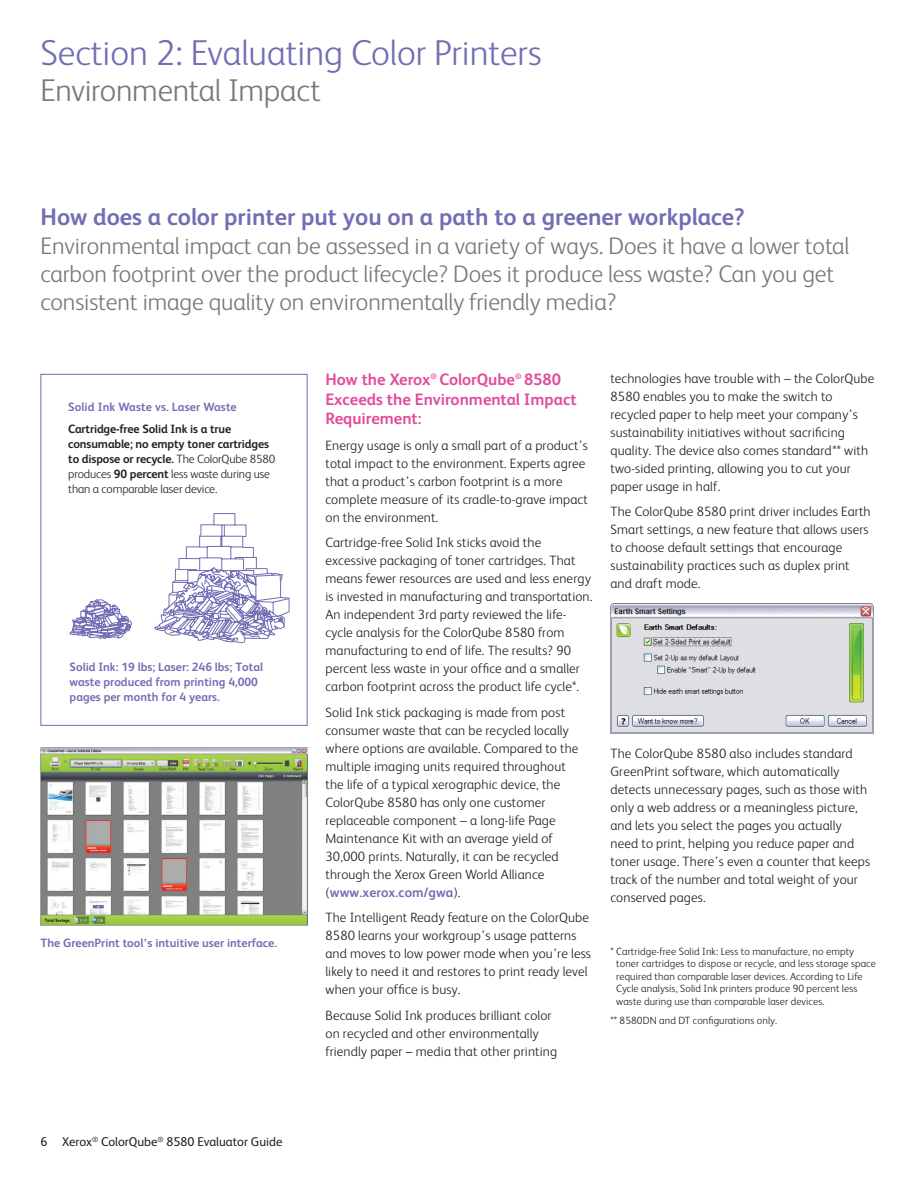
<style>
.page{position:relative;width:918px;height:1188px;background:#fff}
.page>*{position:absolute;margin:0;border:0;box-sizing:border-box;transform-origin:0 0}
.t1{font:300 36px "Xerox Sans";color:#716eb3}
.t2{font:300 31.5px "Xerox Sans";letter-spacing:-.01em;color:#76787b}
.t3{font:300 24px/28.5px "Xerox Sans";letter-spacing:-.005em;color:#76787b}
.t4{font:700 24px "Xerox Sans";color:#716eb3}
.t5{font:700 16.5px/19.5px "Xerox Sans";color:#e34b9b}
.t6{font:300 13.5px/18px "Xerox Sans";letter-spacing:.01em;color:#231f20}
.t7{font:12.75px "Xerox Sans";color:#231f20}
.t8{font:700 12px/15px "Xerox Sans";letter-spacing:-.01em;color:#231f20}
.t9{font:700 12px/15px "Xerox Sans";color:#716eb3}
.t10{font:300 10.5px/12.6px "Xerox Sans";letter-spacing:.01em;color:#231f20}
.s1{font-weight:300}
.s2{font-weight:700;color:#716eb3}
</style>
<div class="page">
<div style="left:40px;top:374px;width:268px;height:352px;border:1px solid #716eb3"></div>
<img style="left:610px;top:604px;width:264px;height:129px">
<img style="left:41px;top:747px;width:267px;height:178px">
<svg style="left:154px;top:513px;width:136px;height:131px"></svg>
<svg style="left:69px;top:599px;width:64px;height:40px"></svg>
<h1 class="t1" style="left:40px;top:29px;width:503px">Section 2: Evaluating Color Printers</h1>
<h2 class="t2" style="left:40px;top:70px;width:282px">Environmental Impact</h2>
<h3 class="t4" style="left:40px;top:200px;width:706px">How does a color printer put you on a path to a greener workplace?</h3>
<h3 class="t3" style="left:40px;top:230px;width:810px">Environmental impact can be assessed in a variety of ways. Does it have a lower total carbon footprint over the product lifecycle? Does it produce less waste? Can you get consistent image quality on environmentally friendly media?</h3>
<p class="t9" style="left:68px;top:399px;width:170px">Solid Ink Waste vs. Laser Waste</p>
<p class="t8" style="left:68px;top:421px;width:209px">Cartridge-free Solid Ink is a true consumable; no empty toner cartridges to dispose or recycle. <span class="s1">The ColorQube 8580 produces</span> 90 percent <span class="s1">less waste during use than a comparable laser device.</span></p>
<p class="t9" style="left:70px;top:659px;width:195px">Solid Ink: 19 lbs; Laser: 246 lbs; Total waste produced from printing 4,000 pages per month for 4 years.</p>
<p class="t9" style="left:40px;top:934px;width:238px">The GreenPrint tool’s intuitive user interface.</p>
<p class="t7" style="left:40px;top:1133px;width:243px">6 Xerox<sup>®</sup> ColorQube<sup>®</sup> 8580 Evaluator Guide</p>
<p class="t5" style="left:325px;top:369px;width:253px">How the Xerox<sup>®</sup> ColorQube<sup>®</sup> 8580<br>Exceeds the Environmental Impact<br>Requirement:</p>
<p class="t6" style="left:326px;top:436px;width:264px">Energy usage is only a small part of a product’s total impact to the environment. Experts agree that a product’s carbon footprint is a more complete measure of its cradle-to-grave impact on the environment.</p>
<p class="t6" style="left:326px;top:533px;width:268px">Cartridge-free Solid Ink sticks avoid the excessive packaging of toner cartridges. That means fewer resources are used and less energy is invested in manufacturing and transportation.<br>An independent 3rd party reviewed the life&shy;cycle analysis for the ColorQube 8580 from manufacturing to end of life. The results? 90 percent less waste in your office and a smaller carbon footprint across the product life cycle*.</p>
<p class="t6" style="left:326px;top:703px;width:255px">Solid Ink stick packaging is made from post consumer waste that can be recycled locally where options are available. Compared to the multiple imaging units required throughout the life of a typical xerographic device, the ColorQube 8580 has only one customer replaceable component – a long-life Page Maintenance Kit with an average yield of 30,000 prints. Naturally, it can be recycled through the Xerox Green World Alliance (<span class="s2">www.xerox.com/gwa</span>).</p>
<p class="t6" style="left:326px;top:908px;width:267px">The Intelligent Ready feature on the ColorQube 8580 learns your workgroup’s usage patterns and moves to low power mode when you’re less likely to need it and restores to print ready level when your office is busy.</p>
<p class="t6" style="left:326px;top:1006px;width:233px">Because Solid Ink produces brilliant color on recycled and other environmentally friendly paper – media that other printing</p>
<p class="t6" style="left:610px;top:369px;width:265px">technologies have trouble with – the ColorQube 8580 enables you to make the switch to recycled paper to help meet your company’s sustainability initiatives without sacrificing quality. The device also comes standard** with two-sided printing, allowing you to cut your paper usage in half.</p>
<p class="t6" style="left:610px;top:502px;width:262px">The ColorQube 8580 print driver includes Earth Smart settings, a new feature that allows users to choose default settings that encourage sustainability practices such as duplex print and draft mode.</p>
<p class="t6" style="left:610px;top:744px;width:261px">The ColorQube 8580 also includes standard GreenPrint software, which automatically detects unnecessary pages, such as those with only a web address or a meaningless picture, and lets you select the pages you actually need to print, helping you reduce paper and toner usage. There’s even a counter that keeps track of the number and total weight of your conserved pages.</p>
<p class="t10" style="left:616px;top:944px;width:261px;text-indent:-6px">* Cartridge-free Solid Ink: Less to manufacture, no empty toner cartridges to dispose or recycle, and less storage space required than comparable laser devices. According to Life Cycle analysis, Solid Ink printers produce 90 percent less waste during use than comparable laser devices.</p>
<p class="t10" style="left:610px;top:1014px;width:168px">** 8580DN and DT configurations only.</p>
</div>
